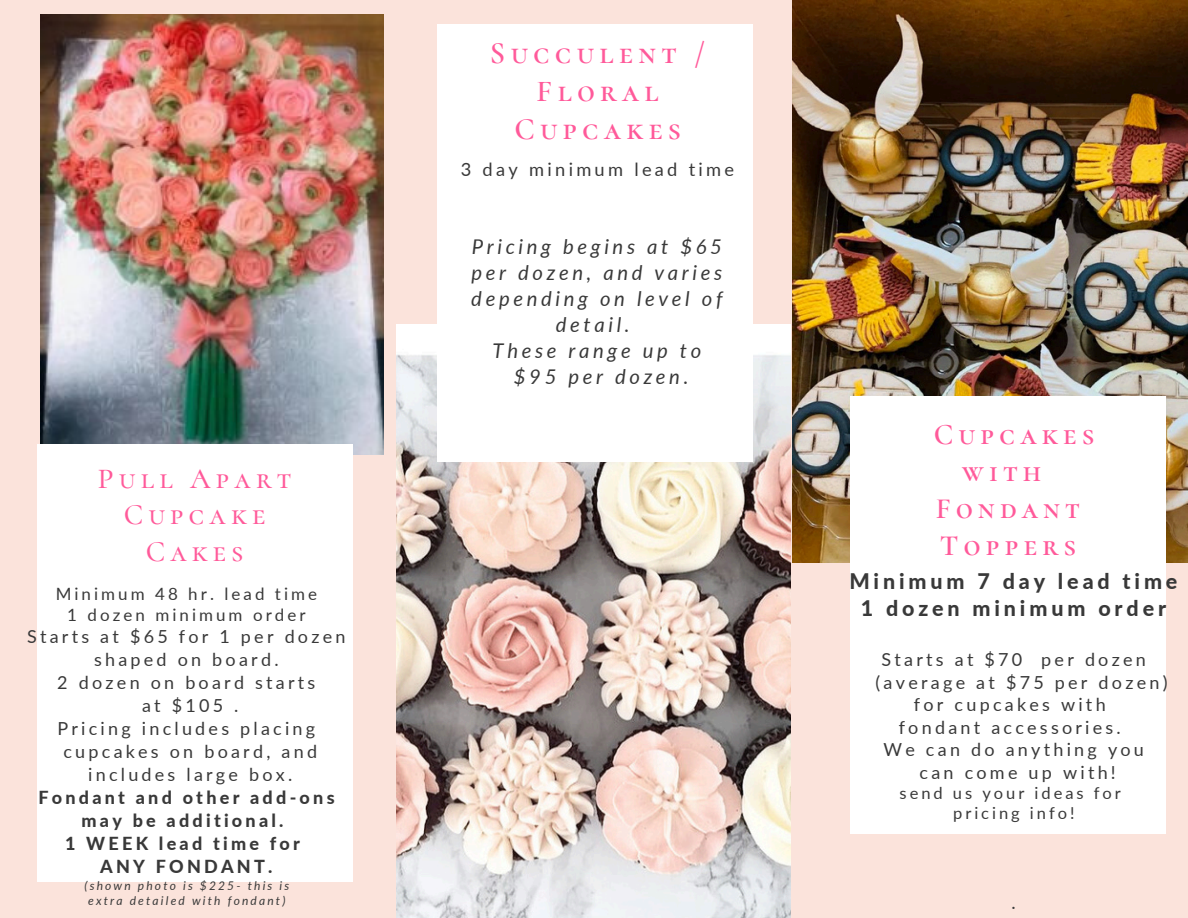
<style>
.page{position:relative;width:1188px;height:918px;background:#fbe3db}
.page>*{position:absolute;margin:0;border:0;box-sizing:border-box;transform-origin:0 0}
.t1{font:600 30.3px/38.2px "Cormorant SC";letter-spacing:.18em;color:#ff5a9a;text-align:center}
.t2{font:600 29.25px "Cormorant SC";letter-spacing:.18em;color:#ff5a9a}
.t3{font:500 28.95px/36.6px "Cormorant SC";letter-spacing:.18em;color:#ff5a9a;text-align:center}
.t4{font:800 21.45px/27px "Lato";letter-spacing:.18em;color:#393939;text-align:center}
.t5{font:italic 20.25px/25.8px "Lato";letter-spacing:.18em;color:#393939;text-align:center}
.t6{font:18.3px "Lato";letter-spacing:.18em;color:#393939}
.t7{font:18px "Lato";letter-spacing:.18em;color:#393939}
.t8{font:800 18px "Lato";letter-spacing:.18em;color:#393939}
.t9{font:16.95px "Lato";letter-spacing:.18em;color:#393939}
.t10{font:16.5px/20.2px "Lato";letter-spacing:.18em;color:#393939;text-align:center}
.t11{font:italic 12px "Lato";letter-spacing:.18em;color:#393939}
</style>
<div class="page">
<img style="left:396px;top:324px;width:395px;height:594px">
<img style="left:41px;top:15px;width:343px;height:440px">
<div style="left:37px;top:444px;width:315px;height:438px;background:#fff"></div>
<div style="left:437px;top:24px;width:315px;height:438px;background:#fff"></div>
<img style="left:792px;top:0;width:396px;height:562px">
<div style="left:850px;top:396px;width:315px;height:438px;background:#fff"></div>
<p class="t3" style="left:98px;top:460px;width:195px">Pull Apart<br>Cupcake<br>Cakes</p>
<p class="t9" style="left:56px;top:583px;width:263px">Minimum 48 hr. lead time</p>
<p class="t9" style="left:67px;top:604px;width:240px">1 dozen minimum order</p>
<h1 class="t7" style="left:27px;top:625px;width:320px">Starts at $65 for 1 per dozen</h1>
<p class="t7" style="left:94px;top:648px;width:186px">shaped on board.</p>
<p class="t7" style="left:57px;top:671px;width:260px">2 dozen on board starts</p>
<p class="t7" style="left:142px;top:694px;width:98px">at $105 .</p>
<p class="t7" style="left:57px;top:717px;width:259px">Pricing includes placing</p>
<p class="t7" style="left:63px;top:740px;width:255px">cupcakes on board, and</p>
<p class="t7" style="left:88px;top:763px;width:206px">includes large box.</p>
<p class="t8" style="left:38px;top:786px;width:298px">Fondant and other add-ons</p>
<p class="t8" style="left:82px;top:809px;width:204px">may be additional.</p>
<p class="t8" style="left:65px;top:832px;width:236px">1 WEEK lead time for</p>
<p class="t8" style="left:100px;top:855px;width:174px">ANY FONDANT.</p>
<p class="t11" style="left:84px;top:878px;width:206px">(shown photo is $225- this is</p>
<p class="t11" style="left:88px;top:893px;width:199px">extra detailed with fondant)</p>
<p class="t1" style="left:490px;top:34px;width:217px">Succulent /<br>Floral<br>Cupcakes</p>
<p class="t6" style="left:461px;top:158px;width:275px">3 day minimum lead time</p>
<p class="t5" style="left:471px;top:234px;width:253px">Pricing begins at $65 per dozen, and varies depending on level of detail.<br>These range up to $95 per dozen.</p>
<h1 class="t2" style="left:934px;top:417px;width:162px">Cupcakes</h1>
<h1 class="t2" style="left:962px;top:454px;width:81px">with</h1>
<h1 class="t2" style="left:936px;top:491px;width:146px">Fondant</h1>
<h1 class="t2" style="left:940px;top:528px;width:137px">Toppers</h1>
<h4 class="t4" style="left:849px;top:567px;width:330px">Minimum 7 day lead time<br>1 dozen minimum order</h4>
<h3 class="t7" style="left:882px;top:648px;width:266px">Starts at $70 per dozen</h3>
<h3 class="t7" style="left:876px;top:671px;width:293px">(average at $75 per dozen)</h3>
<h3 class="t7" style="left:914px;top:693px;width:193px">for cupcakes with</h3>
<h3 class="t7" style="left:899px;top:716px;width:224px">fondant accessories.</h3>
<h3 class="t7" style="left:884px;top:738px;width:262px">We can do anything you</h3>
<h3 class="t7" style="left:920px;top:761px;width:198px">can come up with!</h3>
<h3 class="t10" style="left:900px;top:782px;width:223px">send us your ideas for pricing info!</h3>
<p class="t7" style="left:1012px;top:891px;width:6px">.</p>
</div>
